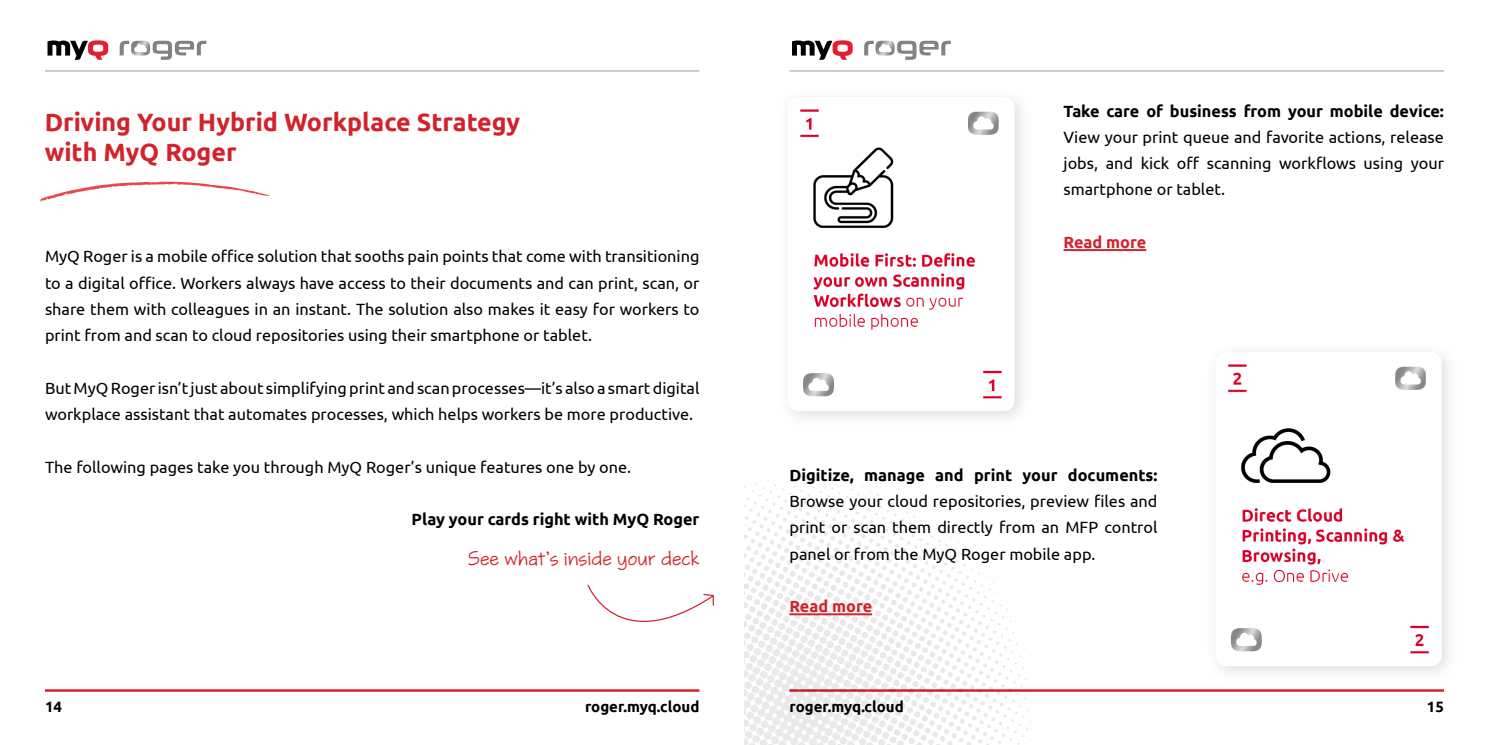
<style>
.page{position:relative;width:1489px;height:745px;background:#fff}
.page>*{position:absolute;margin:0;border:0;box-sizing:border-box;transform-origin:0 0}
.t1{font:700 25px/30px "Ubuntu";color:#d2232a}
.t2{font:17.5px "Skriva";color:#d2232a}
.t3{font:16.25px/26.2px "Ubuntu";color:#000;text-align:justify}
.t4{font:700 16.25px "Ubuntu";color:#000}
.t5{font:700 16.25px "Ubuntu";color:#d2232a}
.t6{font:700 15px "Ubuntu";color:#000}
</style>
<div class="page">
<svg style="left:47px;top:40px;width:61px;height:20px"></svg>
<svg style="left:120px;top:41px;width:86px;height:19px"></svg>
<svg style="left:792px;top:40px;width:60px;height:20px"></svg>
<svg style="left:864px;top:41px;width:86px;height:19px"></svg>
<hr style="left:45px;top:70px;width:654px;height:1px;background:#abadb0">
<hr style="left:789px;top:70px;width:654px;height:1px;background:#abadb0">
<hr style="left:45px;top:688px;width:654px;height:3px;background:#d2232a">
<hr style="left:789px;top:688px;width:654px;height:3px;background:#d2232a">
<svg style="left:40px;top:181px;width:230px;height:21px"></svg>
<hr style="left:1063px;top:249px;width:83px;height:2px;background:#d2232a">
<svg style="left:744px;top:478px;width:287px;height:267px"></svg>
<hr style="left:789px;top:613px;width:83px;height:2px;background:#d2232a">
<img style="left:789px;top:99px;width:232px;height:319px">
<img style="left:1217px;top:353px;width:232px;height:320px">
<svg style="left:587px;top:584px;width:127px;height:39px"></svg>
<h1 class="t1" style="left:45px;top:107px;width:476px">Driving Your Hybrid Workplace Strategy with MyQ Roger</h1>
<p class="t3" style="left:45px;top:243px;width:656px">MyQ Roger is a mobile office solution that sooths pain points that come with transitioning to a digital office. Workers always have access to their documents and can print, scan, or share them with colleagues in an instant. The solution also makes it easy for workers to print from and scan to cloud repositories using their smartphone or tablet.</p>
<p class="t3" style="left:45px;top:374px;width:656px">But MyQ Roger isn’t just about simplifying print and scan processes—it’s also a smart digital workplace assistant that automates processes, which helps workers be more productive.</p>
<p class="t3" style="left:45px;top:453px;width:587px">The following pages take you through MyQ Roger’s unique features one by one.</p>
<p class="t4" style="left:411px;top:509px;width:289px">Play your cards right with MyQ Roger</p>
<p class="t2" style="left:468px;top:548px;width:233px">See what’s inside your deck</p>
<p class="t4" style="left:1063px;top:101px;width:382px">Take care of business from your mobile device:</p>
<p class="t3" style="left:1063px;top:123px;width:382px">View your print queue and favorite actions, release jobs, and kick off scanning workflows using your smartphone or tablet.</p>
<p class="t5" style="left:1063px;top:232px;width:84px">Read more</p>
<p class="t4" style="left:789px;top:465px;width:369px">Digitize, manage and print your documents:</p>
<p class="t3" style="left:789px;top:487px;width:369px">Browse your cloud repositories, preview files and print or scan them directly from an MFP control panel or from the MyQ Roger mobile app.</p>
<p class="t5" style="left:789px;top:596px;width:84px">Read more</p>
<p class="t6" style="left:45px;top:697px;width:19px">14</p>
<p class="t6" style="left:585px;top:697px;width:116px">roger.myq.cloud</p>
<p class="t6" style="left:789px;top:697px;width:116px">roger.myq.cloud</p>
<p class="t6" style="left:1426px;top:697px;width:19px">15</p>
</div>
